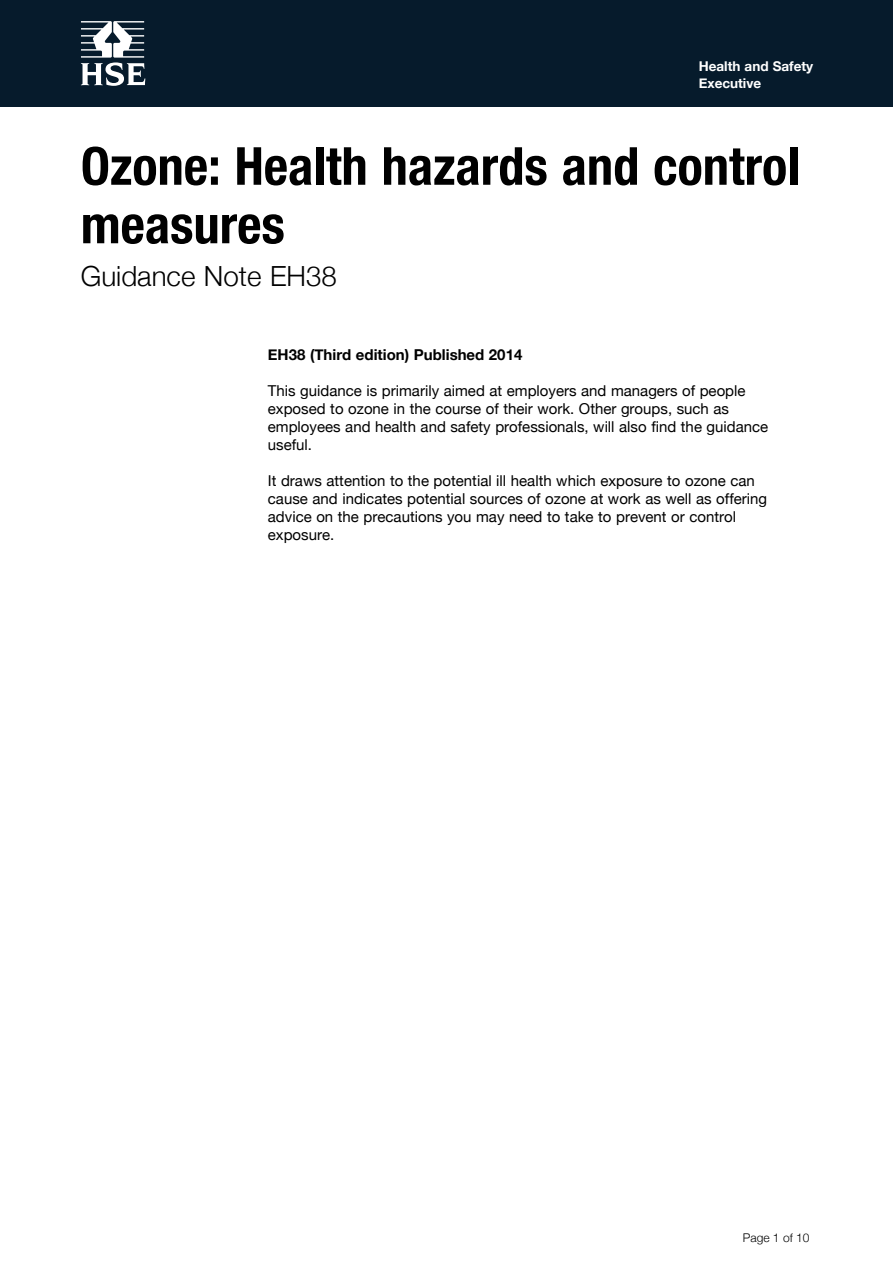
<style>
.page{position:relative;width:893px;height:1263px;background:#fff}
.page>*{position:absolute;margin:0;border:0;box-sizing:border-box;transform-origin:0 0}
.t1{font:700 condensed 52.5px/58.5px "Helvetica Neue";color:#000}
.t2{font:300 27.75px "Helvetica Neue";color:#000}
.Body_text{font:15px/18px "Helvetica Neue";color:#000}
.Body_text-2{font:700 15px "Helvetica Neue";color:#000}
.Body_text-3{font:700 13.5px/16.5px "Helvetica Neue";color:#fff}
.t3{font:300 12px "Helvetica Neue";color:#000}
</style>
<div class="page">
<div style="left:0;top:0;width:893px;height:106px;background:#061b2c"></div>
<svg style="left:81px;top:21px;width:64px;height:65px"></svg>
<p class="Body_text-3" style="left:699px;top:58px;width:116px">Health and Safety<br>Executive</p>
<p class="t1" style="left:81px;top:136px;width:720px">Ozone: Health hazards and control measures</p>
<p class="t2" style="left:81px;top:254px;width:258px">Guidance Note EH38</p>
<p class="Body_text-2" style="left:268px;top:343px;width:256px">EH38 (Third edition) Published 2014</p>
<p class="Body_text" style="left:268px;top:383px;width:502px">This guidance is primarily aimed at employers and managers of people exposed to ozone in the course of their work. Other groups, such as employees and health and safety professionals, will also find the guidance useful.</p>
<p class="Body_text" style="left:268px;top:473px;width:501px">It draws attention to the potential ill health which exposure to ozone can cause and indicates potential sources of ozone at work as well as offering advice on the precautions you may need to take to prevent or control exposure.</p>
<p class="t3" style="left:743px;top:1228px;width:68px">Page 1 of 10</p>
</div>
